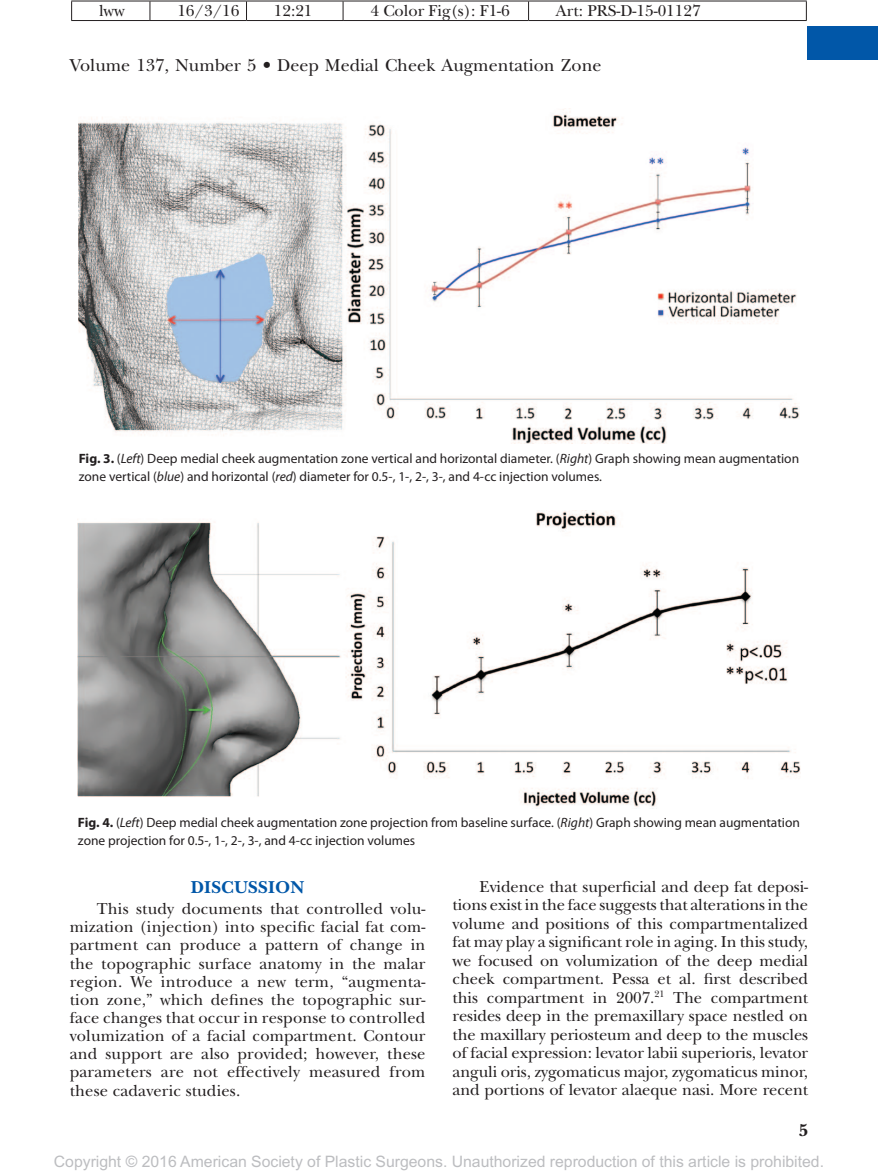
<style>
.page{position:relative;width:878px;height:1175px;background:#fff}
.page>*{position:absolute;margin:0;border:0;box-sizing:border-box;transform-origin:0 0}
.t1{font:18px "New Baskerville";color:#231f20}
.t2{font:700 18px "New Baskerville";letter-spacing:.01em;color:#0157a8}
.t3{font:700 18px "New Baskerville";color:#231f20}
.t4{font:16.5px/18.5px "New Baskerville";color:#231f20;text-align:justify}
.t5{font:15.75px "Arial MT Std";color:#bcbdc0}
.t6{font:13.5px/18px "Myriad Pro";color:#231f20}
.s1{font-weight:700}
.s2{font-style:italic}
</style>
<div class="page">
<div style="left:807px;top:26px;width:71px;height:33px;background:#0157a8"></div>
<img style="left:79px;top:108px;width:720px;height:336px">
<img style="left:78px;top:511px;width:722px;height:296px">
<hr style="left:71px;top:1px;width:79px;height:1px;background:#231f20">
<svg style="left:71px;top:1px;width:1px;height:19px"></svg>
<hr style="left:150px;top:1px;width:96px;height:1px;background:#231f20">
<svg style="left:150px;top:1px;width:1px;height:19px"></svg>
<hr style="left:246px;top:1px;width:97px;height:1px;background:#231f20">
<svg style="left:246px;top:1px;width:1px;height:19px"></svg>
<hr style="left:343px;top:1px;width:185px;height:1px;background:#231f20">
<svg style="left:343px;top:1px;width:1px;height:19px"></svg>
<hr style="left:528px;top:1px;width:278px;height:1px;background:#231f20">
<svg style="left:528px;top:1px;width:1px;height:19px"></svg>
<svg style="left:806px;top:1px;width:1px;height:19px"></svg>
<hr style="left:71px;top:20px;width:79px;height:1px;background:#231f20">
<hr style="left:150px;top:20px;width:96px;height:1px;background:#231f20">
<hr style="left:246px;top:20px;width:97px;height:1px;background:#231f20">
<hr style="left:343px;top:20px;width:185px;height:1px;background:#231f20">
<hr style="left:528px;top:20px;width:278px;height:1px;background:#231f20">
<p class="t4" style="left:99px;top:2px;width:27px">lww</p>
<p class="t4" style="left:177px;top:2px;width:64px">16/3/16</p>
<p class="t4" style="left:274px;top:2px;width:40px">12:21</p>
<p class="t4" style="left:370px;top:2px;width:141px">4 Color Fig(s): F1-6</p>
<p class="t4" style="left:556px;top:2px;width:146px">Art: PRS-D-15-01127</p>
<p class="t1" style="left:70px;top:54px;width:533px">Volume 137, Number 5 • Deep Medial Cheek Augmentation Zone</p>
<p class="t6" style="left:79px;top:449px;width:722px"><span class="s1">Fig. 3.</span> (<span class="s2">Left</span>) Deep medial cheek augmentation zone vertical and horizontal diameter. (<span class="s2">Right</span>) Graph showing mean augmentation zone vertical (<span class="s2">blue</span>) and horizontal (<span class="s2">red</span>) diameter for 0.5-, 1-, 2-, 3-, and 4-cc injection volumes.</p>
<p class="t6" style="left:78px;top:813px;width:723px"><span class="s1">Fig. 4.</span> (<span class="s2">Left</span>) Deep medial cheek augmentation zone projection from baseline surface. (<span class="s2">Right</span>) Graph showing mean augmentation zone projection for 0.5-, 1-, 2-, 3-, and 4-cc injection volumes</p>
<p class="t2" style="left:191px;top:876px;width:115px">DISCUSSION</p>
<p class="t4" style="left:70px;top:899px;width:357px;text-indent:27px">This study documents that controlled volu&shy;mization (injection) into specific facial fat com&shy;partment can produce a pattern of change in the topographic surface anatomy in the malar region. We introduce a new term, “augmenta&shy;tion zone,” which defines the topographic sur&shy;face changes that occur in response to controlled volumization of a facial compartment. Contour and support are also provided; however, these parameters are not effectively measured from these cadaveric studies.</p>
<p class="t4" style="left:452px;top:877px;width:357px;text-indent:27px">Evidence that superficial and deep fat deposi&shy;tions exist in the face suggests that alterations in the volume and positions of this compartmentalized fat may play a significant role in aging. In this study, we focused on volumization of the deep medial cheek compartment. Pessa et al. first described this compartment in 2007.<sup>21</sup> The compartment resides deep in the premaxillary space nestled on the maxillary periosteum and deep to the muscles of facial expression: levator labii superioris, levator anguli oris, zygomaticus major, zygomaticus minor, and portions of levator alaeque nasi. More recent</p>
<p class="t3" style="left:798px;top:1119px;width:11px">5</p>
<p class="t5" style="left:54px;top:1152px;width:771px">Copyright © 2016 American Society of Plastic Surgeons. Unauthorized reproduction of this article is prohibited.</p>
</div>
